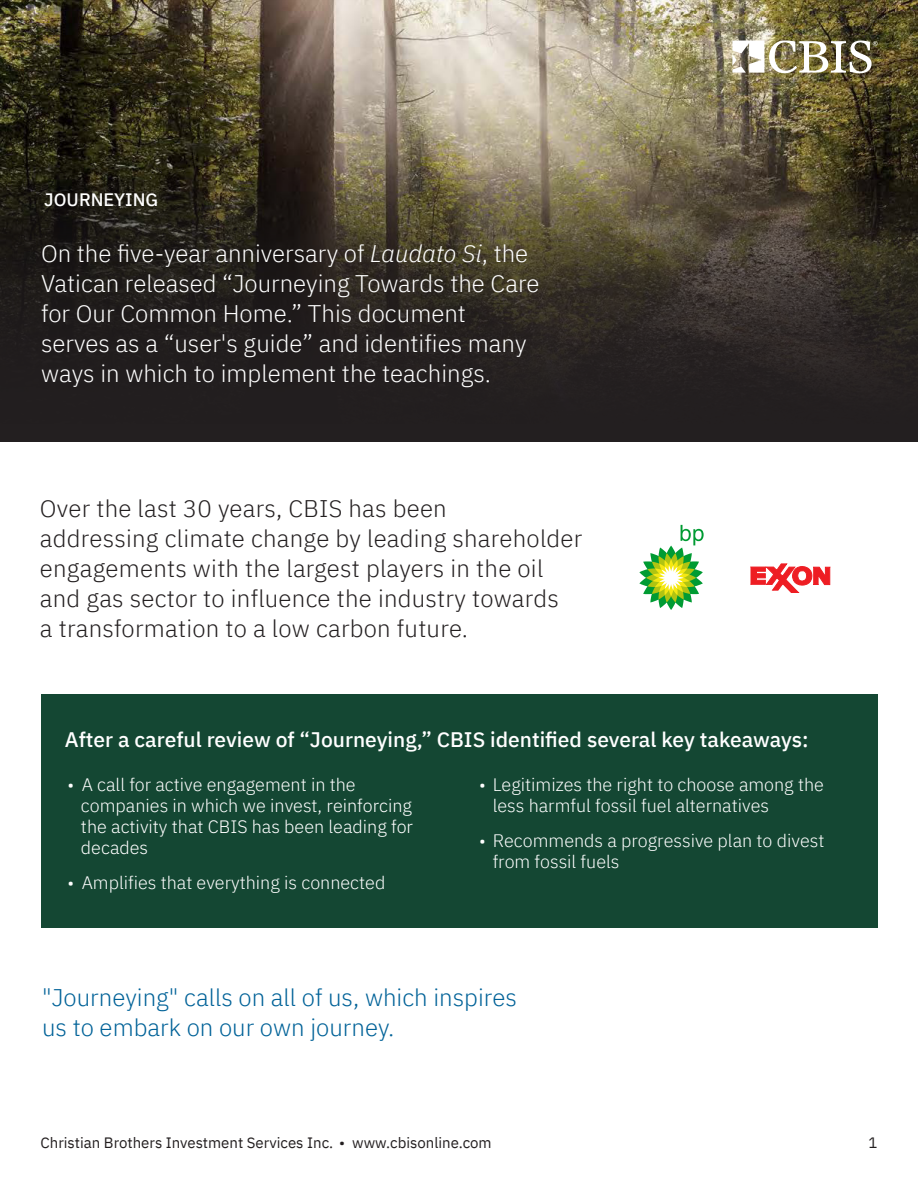
<style>
.page{position:relative;width:918px;height:1188px;background:#fff}
.page>*{position:absolute;margin:0;border:0;box-sizing:border-box;transform-origin:0 0}
.t1{font:300 24px/30px "IBM Plex Sans";letter-spacing:.01em;color:#231f20}
.t2{font:300 24px/30px "IBM Plex Sans";color:#fff}
.t3{font:300 24px/30px "IBM Plex Sans";color:#006298}
.t4{font:500 21px "IBM Plex Sans";color:#fff}
.t5{font:300 18px/21px "IBM Plex Sans";color:#fff}
.t6{font:500 18px "IBM Plex Sans";color:#fff}
.t7{font:15px "IBM Plex Sans";color:#231f20}
.s1{font-style:italic}
</style>
<div class="page">
<div style="left:41px;top:695px;width:836px;height:233px;background:#144733"></div>
<img style="left:0;top:0;width:918px;height:442px">
<img style="left:732px;top:40px;width:146px;height:33px">
<svg style="left:750px;top:564px;width:80px;height:29px"></svg>
<svg style="left:639px;top:525px;width:65px;height:85px"></svg>
<p class="t6" style="left:44px;top:192px;width:115px">JOURNEYING</p>
<h1 class="t2" style="left:41px;top:236px;width:500px">On the five-year anniversary of <span class="s1">Laudato Si</span>, the Vatican released “Journeying Towards the Care for Our Common Home.” This document serves as a “user's guide” and identifies many ways in which to implement the teachings.</h1>
<h1 class="t1" style="left:40px;top:495px;width:544px">Over the last 30 years, CBIS has been<br>addressing climate change by leading shareholder engagements with the largest players in the oil and gas sector to influence the industry towards<br>a transformation to a low carbon future.</h1>
<p class="t4" style="left:65px;top:723px;width:745px">After a careful review of “Journeying,” CBIS identified several key takeaways:</p>
<p class="t5" style="left:81px;top:775px;width:334px;text-indent:-13px">• A call for active engagement in the companies in which we invest, reinforcing the activity that CBIS has been leading for decades</p>
<p class="t5" style="left:67px;top:873px;width:319px">• Amplifies that everything is connected</p>
<p class="t5" style="left:493px;top:775px;width:333px;text-indent:-14px">• Legitimizes the right to choose among the less harmful fossil fuel alternatives</p>
<p class="t5" style="left:493px;top:831px;width:333px;text-indent:-14px">• Recommends a progressive plan to divest from fossil fuels</p>
<h1 class="t3" style="left:42px;top:981px;width:476px">"Journeying" calls on all of us, which inspires us to embark on our own journey.</h1>
<p class="t7" style="left:40px;top:1136px;width:453px">Christian Brothers Investment Services Inc. • www.cbisonline.com</p>
<p class="t7" style="left:868px;top:1136px;width:10px">1</p>
</div>
